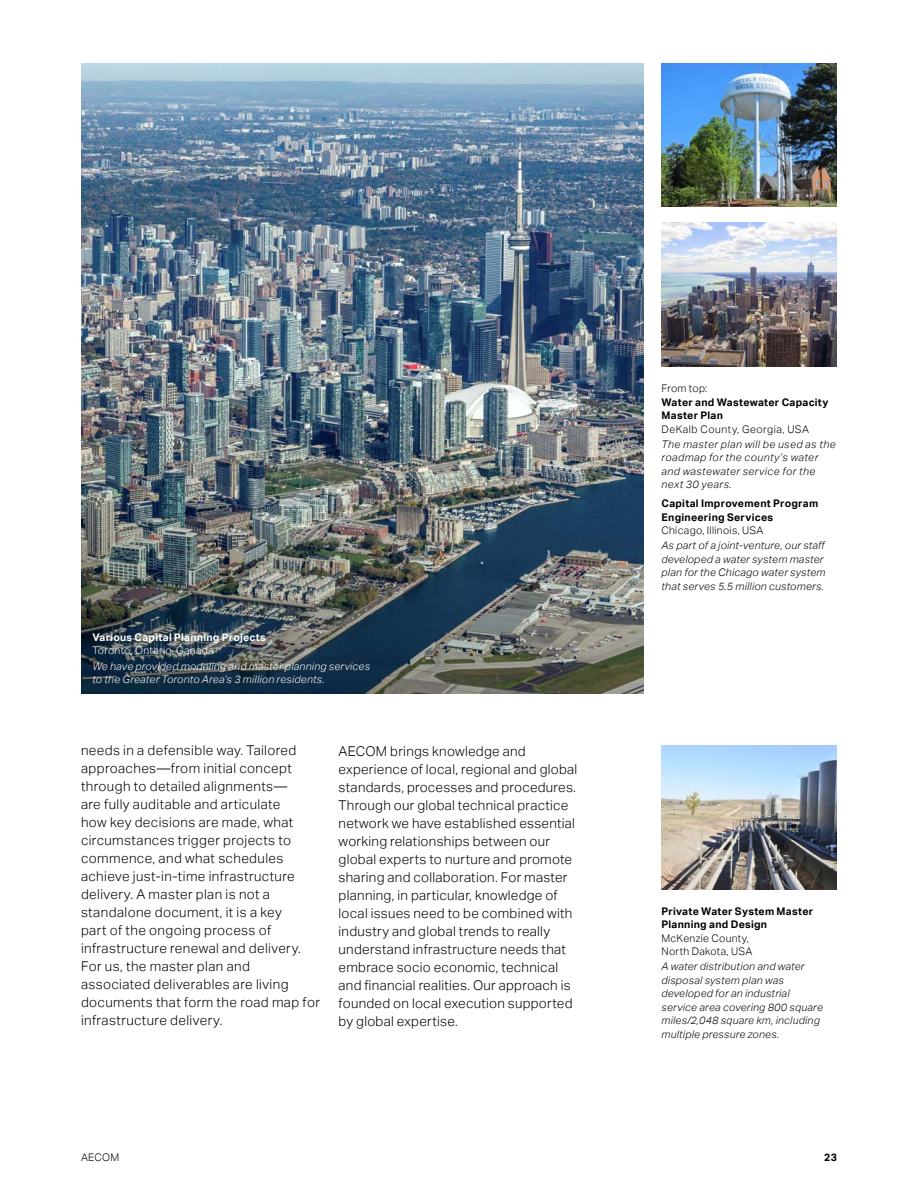
<style>
.page{position:relative;width:918px;height:1188px;background:#fff}
.page>*{position:absolute;margin:0;border:0;box-sizing:border-box;transform-origin:0 0}
.t1{font:300 13.5px/18px "AECOM Sans";letter-spacing:.02em;color:#000}
.t2{font:italic 300 10.5px/13.5px "AECOM Sans";letter-spacing:.025em;color:#000}
.t3{font:700 10.5px/13.5px "AECOM Sans";letter-spacing:.025em;color:#000}
.t4{font:italic 300 10.5px/13.5px "AECOM Sans";letter-spacing:.045em;color:#000}
.t5{font:italic 300 10.5px/13.5px "AECOM Sans";letter-spacing:.025em;color:#fff}
.t6{font:300 10.5px/13.5px "AECOM Sans";letter-spacing:.03em;color:#000}
.t7{font:700 10.5px "AECOM Sans";letter-spacing:.025em;color:#fff}
.t8{font:300 10.5px "AECOM Sans";letter-spacing:.05em;color:#000}
.t9{font:300 10.5px "AECOM Sans";letter-spacing:.03em;color:#fff}
</style>
<div class="page">
<img style="left:81px;top:63px;width:563px;height:631px">
<img style="left:662px;top:223px;width:175px;height:144px">
<img style="left:662px;top:63px;width:175px;height:144px">
<img style="left:662px;top:745px;width:175px;height:144px">
<p class="t7" style="left:92px;top:631px;width:175px">Various Capital Planning Projects</p>
<p class="t9" style="left:92px;top:645px;width:123px">Toronto, Ontario, Canada</p>
<p class="t5" style="left:92px;top:659px;width:279px">We have provided modeling and master planning services to the Greater Toronto Area’s 3 million residents.</p>
<p class="t1" style="left:81px;top:741px;width:240px">needs in a defensible way. Tailored approaches—from initial concept through to detailed alignments—<br>are fully auditable and articulate<br>how key decisions are made, what circumstances trigger projects to commence, and what schedules achieve just-in-time infrastructure delivery. A master plan is not a standalone document, it is a key<br>part of the ongoing process of infrastructure renewal and delivery.<br>For us, the master plan and associated deliverables are living documents that form the road map for infrastructure delivery.</p>
<p class="t1" style="left:339px;top:742px;width:240px">AECOM brings knowledge and experience of local, regional and global standards, processes and procedures.<br>Through our global technical practice network we have established essential working relationships between our global experts to nurture and promote sharing and collaboration. For master planning, in particular, knowledge of local issues need to be combined with industry and global trends to really understand infrastructure needs that embrace socio economic, technical and financial realities. Our approach is founded on local execution supported by global expertise.</p>
<p class="t6" style="left:662px;top:382px;width:47px">From top:</p>
<p class="t3" style="left:662px;top:395px;width:168px">Water and Wastewater Capacity<br>Master Plan</p>
<p class="t8" style="left:662px;top:423px;width:149px">DeKalb County, Georgia, USA</p>
<p class="t4" style="left:662px;top:438px;width:176px">The master plan will be used as the roadmap for the county’s water and wastewater service for the next 30 years.</p>
<p class="t3" style="left:662px;top:497px;width:158px">Capital Improvement Program<br>Engineering Services</p>
<p class="t6" style="left:662px;top:524px;width:103px">Chicago, Illinois, USA</p>
<p class="t2" style="left:662px;top:539px;width:166px">As part of a joint-venture, our staff developed a water system master plan for the Chicago water system that serves 5.5 million customers.</p>
<p class="t3" style="left:662px;top:904px;width:153px">Private Water System Master<br>Planning and Design</p>
<p class="t6" style="left:662px;top:931px;width:92px">McKenzie County,<br>North Dakota, USA</p>
<p class="t2" style="left:662px;top:960px;width:163px">A water distribution and water disposal system plan was developed for an industrial service area covering 800 square miles/2,048 square km, including multiple pressure zones.</p>
<p class="t6" style="left:81px;top:1151px;width:40px">AECOM</p>
<p class="t3" style="left:824px;top:1151px;width:14px">23</p>
</div>
